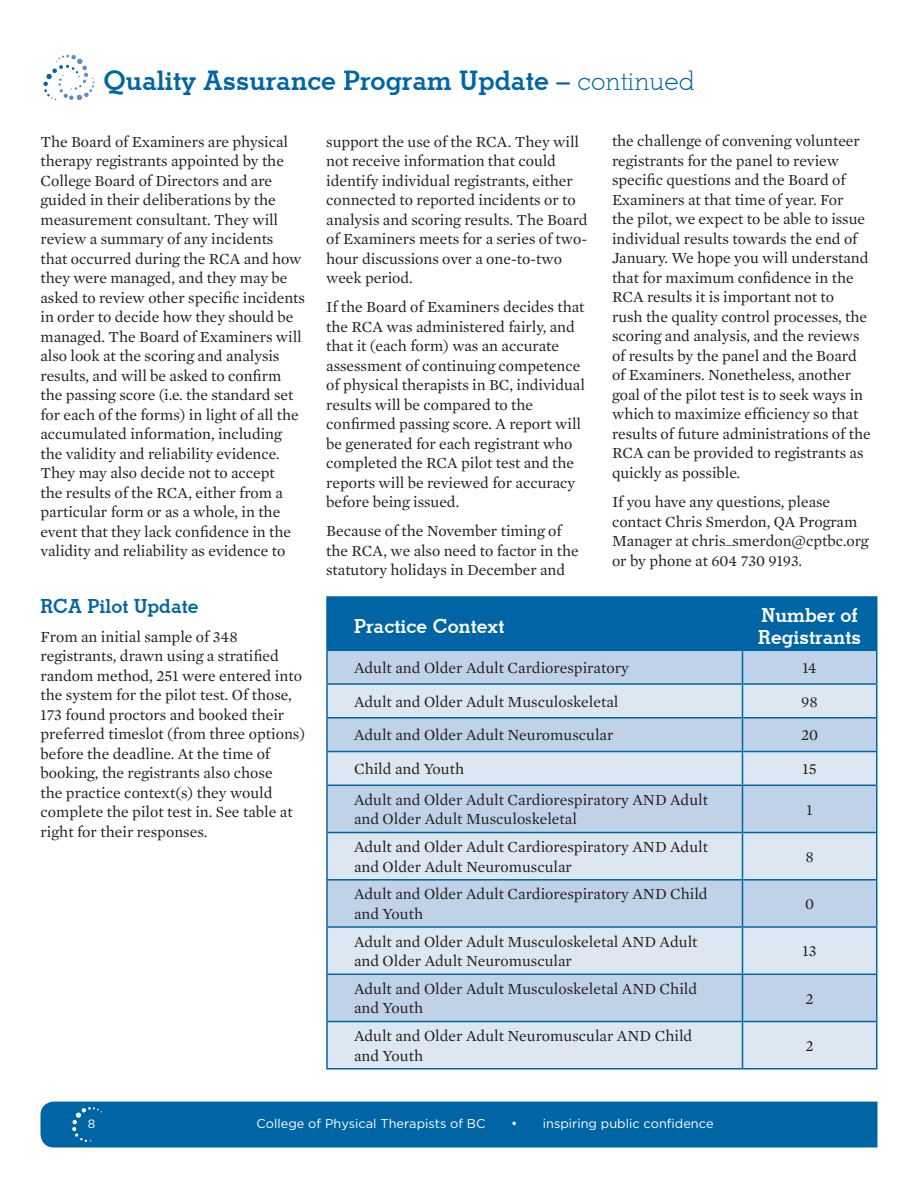
<style>
.page{position:relative;width:918px;height:1188px;background:#fff}
.page>*{position:absolute;margin:0;border:0;box-sizing:border-box;transform-origin:0 0}
.t1{font:700 27px "Stymie BT";color:#0065a4}
.t2{font:700 19.5px/22.5px "Stymie BT";letter-spacing:.005em;color:#fff}
.t3{font:700 19.5px "Stymie BT";color:#0065a4}
.t4{font:15.75px/19.5px "Mercury Text G1 Roman";letter-spacing:-.005em;color:#231f20}
.t5{font:12.75px "Gotham";color:#fff}
.t6{font:12px "Gotham";color:#fff}
.s1{font-weight:300}
.s2{font-family:"Arrus BT";font-size:12px}
</style>
<div class="page">
<div style="left:40px;top:1102px;width:838px;height:46px;background:#0065a4"></div>
<svg style="left:43px;top:55px;width:51px;height:45px"></svg>
<div style="left:328px;top:598px;width:548px;height:52px;background:#0065a4"></div>
<div style="left:328px;top:651px;width:548px;height:32px;background:#c0d2e8"></div>
<svg style="left:328px;top:685px;width:548px;height:383px;background:#cedcec"></svg>
<hr style="left:326px;top:596px;width:416px;height:2px;background:#0065a4">
<hr style="left:326px;top:598px;width:2px;height:52px;background:#0065a4">
<hr style="left:742px;top:596px;width:136px;height:2px;background:#0065a4">
<hr style="left:742px;top:598px;width:1px;height:52px;background:#0065a4">
<hr style="left:876px;top:598px;width:2px;height:52px;background:#0065a4">
<hr style="left:326px;top:650px;width:416px;height:1px;background:#0065a4">
<hr style="left:326px;top:651px;width:2px;height:32px;background:#0065a4">
<hr style="left:742px;top:650px;width:136px;height:1px;background:#0065a4">
<hr style="left:742px;top:651px;width:1px;height:32px;background:#0065a4">
<hr style="left:876px;top:651px;width:2px;height:32px;background:#0065a4">
<hr style="left:326px;top:683px;width:416px;height:2px;background:#0065a4">
<hr style="left:326px;top:685px;width:2px;height:32px;background:#0065a4">
<hr style="left:742px;top:683px;width:136px;height:2px;background:#0065a4">
<hr style="left:742px;top:685px;width:1px;height:32px;background:#0065a4">
<hr style="left:876px;top:685px;width:2px;height:32px;background:#0065a4">
<hr style="left:326px;top:717px;width:416px;height:2px;background:#0065a4">
<hr style="left:326px;top:719px;width:2px;height:32px;background:#0065a4">
<hr style="left:742px;top:717px;width:136px;height:2px;background:#0065a4">
<hr style="left:742px;top:719px;width:1px;height:32px;background:#0065a4">
<hr style="left:876px;top:719px;width:2px;height:32px;background:#0065a4">
<hr style="left:326px;top:751px;width:416px;height:1px;background:#0065a4">
<hr style="left:326px;top:752px;width:2px;height:33px;background:#0065a4">
<hr style="left:742px;top:751px;width:136px;height:1px;background:#0065a4">
<hr style="left:742px;top:752px;width:1px;height:33px;background:#0065a4">
<hr style="left:876px;top:752px;width:2px;height:33px;background:#0065a4">
<hr style="left:326px;top:785px;width:416px;height:1px;background:#0065a4">
<hr style="left:326px;top:786px;width:2px;height:46px;background:#0065a4">
<hr style="left:742px;top:785px;width:136px;height:1px;background:#0065a4">
<hr style="left:742px;top:786px;width:1px;height:46px;background:#0065a4">
<hr style="left:876px;top:786px;width:2px;height:46px;background:#0065a4">
<hr style="left:326px;top:832px;width:416px;height:1px;background:#0065a4">
<hr style="left:326px;top:833px;width:2px;height:46px;background:#0065a4">
<hr style="left:742px;top:832px;width:136px;height:1px;background:#0065a4">
<hr style="left:742px;top:833px;width:1px;height:46px;background:#0065a4">
<hr style="left:876px;top:833px;width:2px;height:46px;background:#0065a4">
<hr style="left:326px;top:879px;width:416px;height:2px;background:#0065a4">
<hr style="left:326px;top:881px;width:2px;height:45px;background:#0065a4">
<hr style="left:742px;top:879px;width:136px;height:2px;background:#0065a4">
<hr style="left:742px;top:881px;width:1px;height:45px;background:#0065a4">
<hr style="left:876px;top:881px;width:2px;height:45px;background:#0065a4">
<hr style="left:326px;top:926px;width:416px;height:2px;background:#0065a4">
<hr style="left:326px;top:928px;width:2px;height:46px;background:#0065a4">
<hr style="left:742px;top:926px;width:136px;height:2px;background:#0065a4">
<hr style="left:742px;top:928px;width:1px;height:46px;background:#0065a4">
<hr style="left:876px;top:928px;width:2px;height:46px;background:#0065a4">
<hr style="left:326px;top:974px;width:416px;height:1px;background:#0065a4">
<hr style="left:326px;top:975px;width:2px;height:46px;background:#0065a4">
<hr style="left:742px;top:974px;width:136px;height:1px;background:#0065a4">
<hr style="left:742px;top:975px;width:1px;height:46px;background:#0065a4">
<hr style="left:876px;top:975px;width:2px;height:46px;background:#0065a4">
<hr style="left:326px;top:1021px;width:416px;height:1px;background:#0065a4">
<hr style="left:326px;top:1022px;width:2px;height:46px;background:#0065a4">
<hr style="left:742px;top:1021px;width:136px;height:1px;background:#0065a4">
<hr style="left:742px;top:1022px;width:1px;height:46px;background:#0065a4">
<hr style="left:876px;top:1022px;width:2px;height:46px;background:#0065a4">
<hr style="left:326px;top:1068px;width:416px;height:2px;background:#0065a4">
<hr style="left:742px;top:1068px;width:136px;height:2px;background:#0065a4">
<h1 class="t1" style="left:103px;top:64px;width:593px">Quality Assurance Program Update – <span class="s1">continued</span></h1>
<p class="t4" style="left:40px;top:132px;width:266px">The Board of Examiners are physical therapy registrants appointed by the College Board of Directors and are guided in their deliberations by the measurement consultant. They will review a summary of any incidents<br>that occurred during the RCA and how they were managed, and they may be asked to review other specific incidents in order to decide how they should be managed. The Board of Examiners will also look at the scoring and analysis results, and will be asked to confirm the passing score (i.e. the standard set for each of the forms) in light of all the accumulated information, including the validity and reliability evidence.<br>They may also decide not to accept<br>the results of the RCA, either from a particular form or as a whole, in the event that they lack confidence in the validity and reliability as evidence to</p>
<p class="t4" style="left:326px;top:132px;width:263px">support the use of the RCA. They will not receive information that could identify individual registrants, either connected to reported incidents or to analysis and scoring results. The Board of Examiners meets for a series of two&shy;hour discussions over a one-to-two week period.</p>
<p class="t4" style="left:612px;top:132px;width:260px">the challenge of convening volunteer registrants for the panel to review specific questions and the Board of Examiners at that time of year. For<br>the pilot, we expect to be able to issue individual results towards the end of January. We hope you will understand that for maximum confidence in the RCA results it is important not to<br>rush the quality control processes, the scoring and analysis, and the reviews of results by the panel and the Board of Examiners. Nonetheless, another goal of the pilot test is to seek ways in which to maximize efficiency so that results of future administrations of the RCA can be provided to registrants as quickly as possible.</p>
<p class="t4" style="left:612px;top:492px;width:258px">If you have any questions, please contact Chris Smerdon, QA Program<br>Manager at chris_smerdon@cptbc.org or by phone at 604 730 9193.</p>
<p class="t4" style="left:326px;top:297px;width:260px">If the Board of Examiners decides that the RCA was administered fairly, and that it (each form) was an accurate assessment of continuing competence of physical therapists in BC, individual results will be compared to the confirmed passing score. A report will be generated for each registrant who completed the RCA pilot test and the reports will be reviewed for accuracy before being issued.</p>
<p class="t4" style="left:326px;top:522px;width:254px">Because of the November timing of the RCA, we also need to factor in the statutory holidays in December and</p>
<p class="t3" style="left:40px;top:594px;width:160px">RCA Pilot Update</p>
<p class="t4" style="left:40px;top:627px;width:266px">From an initial sample of 348 registrants, drawn using a stratified random method, 251 were entered into the system for the pilot test. Of those, 173 found proctors and booked their preferred timeslot (from three options) before the deadline. At the time of booking, the registrants also chose<br>the practice context(s) they would complete the pilot test in. See table at right for their responses.</p>
<p class="t2" style="left:354px;top:615px;width:152px">Practice Context</p>
<p class="t2" style="left:758px;top:603px;width:104px">Number of<br>Registrants</p>
<p class="t4" style="left:354px;top:658px;width:276px">Adult and Older Adult Cardiorespiratory</p>
<p class="t4" style="left:802px;top:658px;width:16px">14</p>
<p class="t4" style="left:354px;top:692px;width:266px">Adult and Older Adult Musculoskeletal</p>
<p class="t4" style="left:801px;top:692px;width:18px">98</p>
<p class="t4" style="left:354px;top:726px;width:261px">Adult and Older Adult Neuromuscular</p>
<p class="t4" style="left:801px;top:726px;width:19px">20</p>
<p class="t4" style="left:354px;top:759px;width:112px">Child and Youth</p>
<p class="t4" style="left:803px;top:759px;width:16px">15</p>
<p class="t4" style="left:354px;top:790px;width:356px">Adult and Older Adult Cardiorespiratory AND Adult and Older Adult Musculoskeletal</p>
<p class="t4" style="left:807px;top:800px;width:8px">1</p>
<p class="t4" style="left:354px;top:837px;width:356px">Adult and Older Adult Cardiorespiratory AND Adult and Older Adult Neuromuscular</p>
<p class="t4" style="left:805px;top:847px;width:10px">8</p>
<p class="t4" style="left:354px;top:885px;width:355px">Adult and Older Adult Cardiorespiratory AND Child and Youth</p>
<p class="t4" style="left:805px;top:894px;width:11px">0</p>
<p class="t4" style="left:354px;top:932px;width:345px">Adult and Older Adult Musculoskeletal AND Adult and Older Adult Neuromuscular</p>
<p class="t4" style="left:803px;top:942px;width:15px">13</p>
<p class="t4" style="left:354px;top:979px;width:345px">Adult and Older Adult Musculoskeletal AND Child and Youth</p>
<p class="t4" style="left:806px;top:989px;width:10px">2</p>
<p class="t4" style="left:354px;top:1026px;width:340px">Adult and Older Adult Neuromuscular AND Child and Youth</p>
<p class="t4" style="left:806px;top:1036px;width:10px">2</p>
<p class="t6" style="left:88px;top:1117px;width:9px">8</p>
<p class="t5" style="left:257px;top:1117px;width:230px">College of Physical Therapists of BC</p>
<p class="t5" style="left:511px;top:1117px;width:204px"><span class="s2">•</span> inspiring public confidence</p>
</div>
